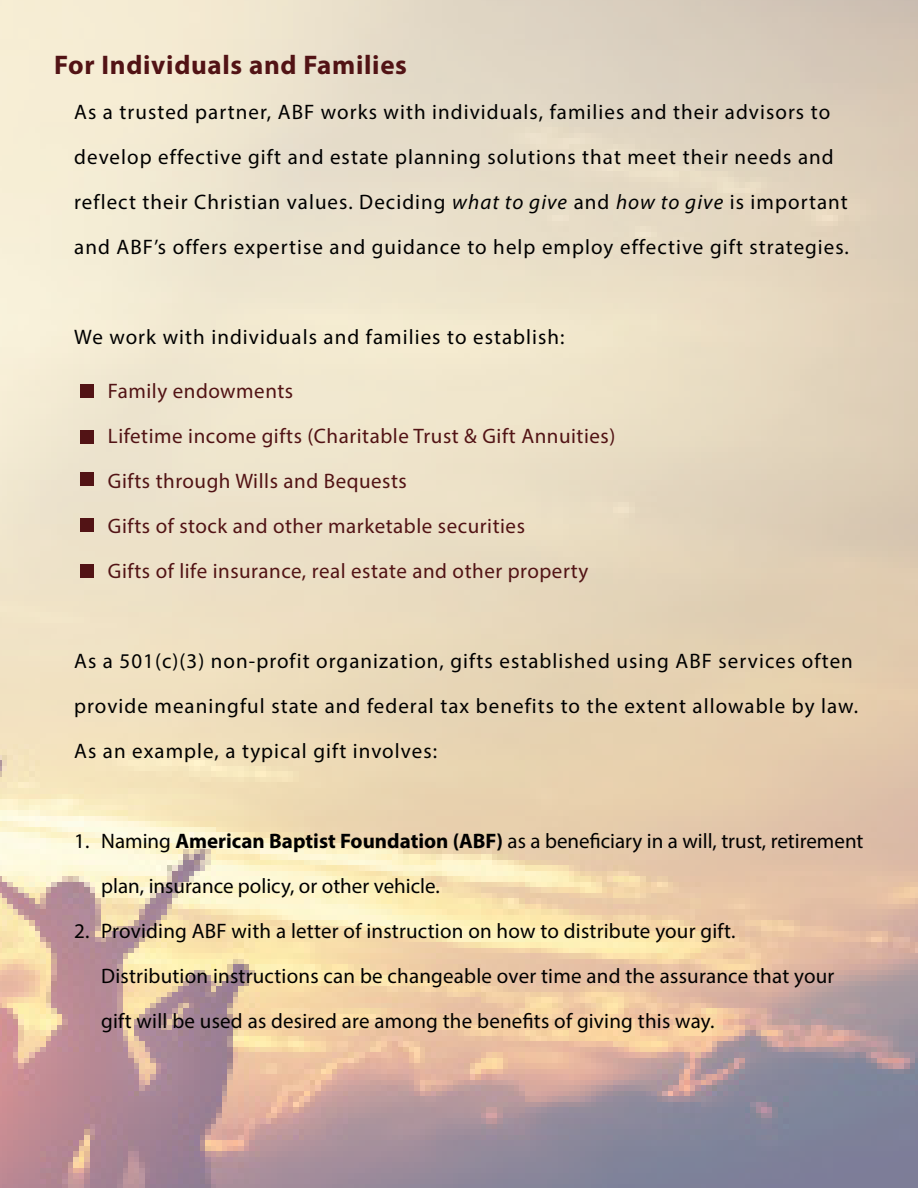
<style>
.page{position:relative;width:918px;height:1188px;background:#fff}
.page>*{position:absolute;margin:0;border:0;box-sizing:border-box;transform-origin:0 0}
.t1{font:700 27px "Myriad Pro";letter-spacing:.025em;color:#521315}
.t2{font:21px/45px "Myriad Pro";letter-spacing:.05em;color:#000}
.t3{font:21px/45px "Myriad Pro";letter-spacing:.01em;color:#000}
.t4{font:21px/45px "Myriad Pro";letter-spacing:.025em;color:#521315}
.t5{font:21px/45px "Myriad Pro";color:#000}
.s1{font-style:italic}
.s2{font-weight:700}
</style>
<div class="page">
<img style="left:0;top:0;width:918px;height:1188px">
<div style="left:80px;top:384px;width:13px;height:14px;background:#521315"></div>
<div style="left:80px;top:430px;width:13px;height:13px;background:#521315"></div>
<div style="left:80px;top:472px;width:13px;height:14px;background:#521315"></div>
<div style="left:80px;top:518px;width:13px;height:14px;background:#521315"></div>
<div style="left:80px;top:564px;width:13px;height:13px;background:#521315"></div>
<p class="t1" style="left:54px;top:48px;width:354px">For Individuals and Families</p>
<p class="t2" style="left:74px;top:89px;width:776px">As a trusted partner, ABF works with individuals, families and their advisors to develop effective gift and estate planning solutions that meet their needs and reflect their Christian values. Deciding <span class="s1">what to give</span> and <span class="s1">how to give</span> is important and ABF’s offers expertise and guidance to help employ effective gift strategies.</p>
<p class="t2" style="left:74px;top:314px;width:492px">We work with individuals and families to establish:</p>
<p class="t4" style="left:108px;top:368px;width:509px">Family endowments<br>Lifetime income gifts (Charitable Trust &amp; Gift Annuities)<br>Gifts through Wills and Bequests<br>Gifts of stock and other marketable securities<br>Gifts of life insurance, real estate and other property</p>
<p class="t2" style="left:74px;top:638px;width:785px">As a 501(c)(3) non-profit organization, gifts established using ABF services often provide meaningful state and federal tax benefits to the extent allowable by law.<br>As an example, a typical gift involves:</p>
<p class="t5" style="left:101px;top:818px;width:764px;text-indent:-27px">1. Naming <span class="s2">American Baptist Foundation (ABF)</span> as a beneficiary in a will, trust, retirement plan, insurance policy, or other vehicle.</p>
<p class="t3" style="left:101px;top:908px;width:735px;text-indent:-27px">2. Providing ABF with a letter of instruction on how to distribute your gift.<br>Distribution instructions can be changeable over time and the assurance that your gift will be used as desired are among the benefits of giving this way.</p>
</div>
